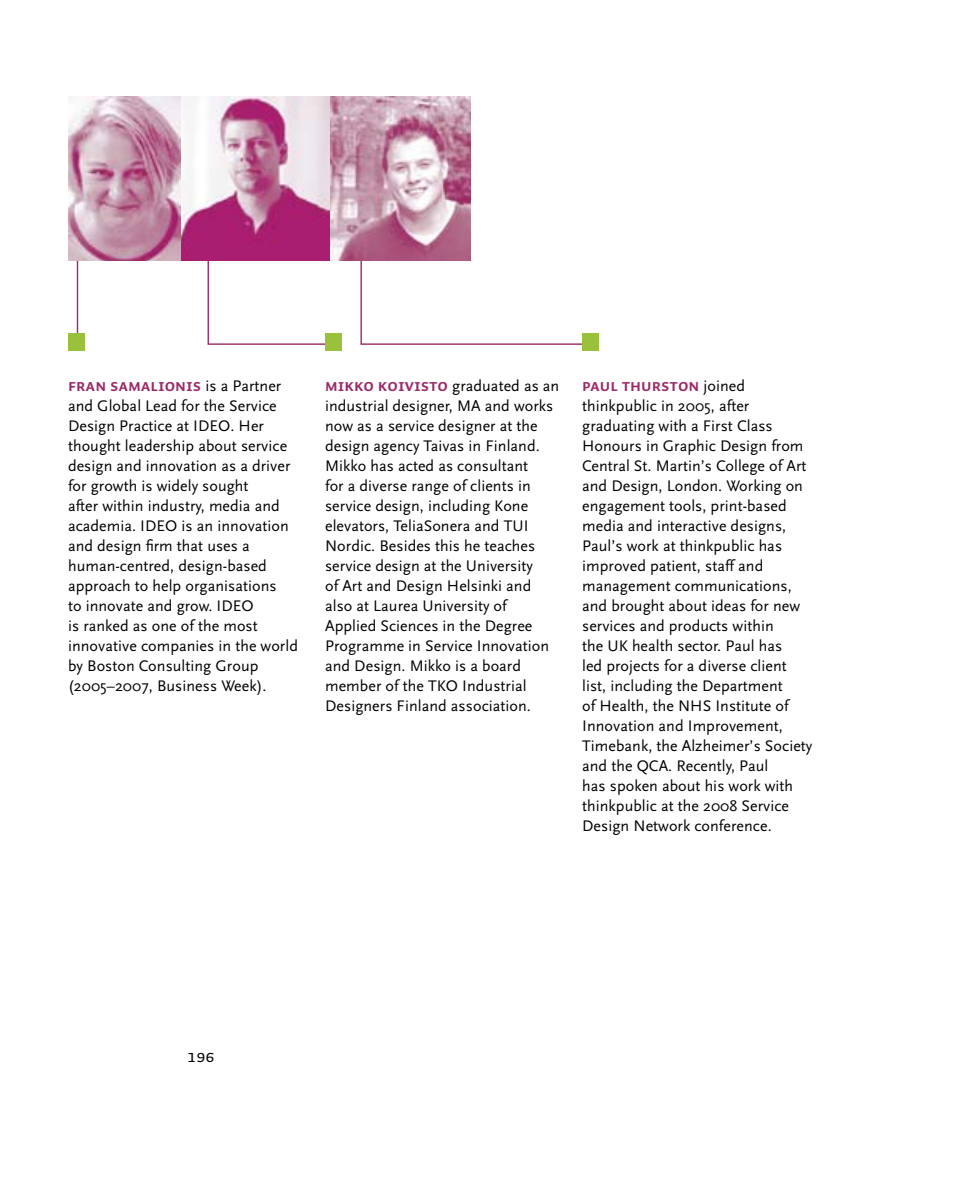
<style>
.page{position:relative;width:964px;height:1191px;background:#fff}
.page>*{position:absolute;margin:0;border:0;box-sizing:border-box;transform-origin:0 0}
.t1{font:17.6px "Auto 1 Regular Sm Cp";color:#000}
.t2{font:17px "Auto 1 Bold Sm Cp";color:#9b2a67}
.t3{font:16px/20px "Scala Sans";letter-spacing:.005em;color:#000}
.s1{font-family:"Scala Sans";font-size:16px;color:#000}
</style>
<div class="page">
<svg style="left:360px;top:260px;width:239px;height:85px"></svg>
<hr style="left:77px;top:255px;width:1px;height:82px;background:#9b2a67">
<svg style="left:207px;top:260px;width:119px;height:85px"></svg>
<div style="left:68px;top:333px;width:16px;height:18px;background:#99c13c"></div>
<div style="left:325px;top:333px;width:16px;height:18px;background:#99c13c"></div>
<div style="left:582px;top:333px;width:16px;height:18px;background:#99c13c"></div>
<img style="left:68px;top:96px;width:403px;height:164px">
<p class="t2" style="left:68px;top:377px;width:215px">Fran Samalionis <span class="s1">is a Partner</span></p>
<p class="t3" style="left:68px;top:395px;width:231px">and Global Lead for the Service<br>Design Practice at IDEO. Her thought leadership about service design and innovation as a driver for growth is widely sought<br>after within industry, media and academia. IDEO is an innovation and design firm that uses a human-centred, design-based approach to help organisations<br>to innovate and grow. IDEO<br>is ranked as one of the most innovative companies in the world by Boston Consulting Group (2005–2007, Business Week).</p>
<p class="t2" style="left:325px;top:377px;width:236px">Mikko Koivisto <span class="s1">graduated as an</span></p>
<p class="t3" style="left:325px;top:395px;width:230px">industrial designer, MA and works now as a service designer at the design agency Taivas in Finland.<br>Mikko has acted as consultant<br>for a diverse range of clients in service design, including Kone elevators, TeliaSonera and TUI<br>Nordic. Besides this he teaches service design at the University<br>of Art and Design Helsinki and also at Laurea University of<br>Applied Sciences in the Degree<br>Programme in Service Innovation and Design. Mikko is a board member of the TKO Industrial<br>Designers Finland association.</p>
<p class="t2" style="left:582px;top:377px;width:164px">Paul Thurston <span class="s1">joined</span></p>
<p class="t3" style="left:582px;top:395px;width:232px">thinkpublic in 2005, after graduating with a First Class<br>Honours in Graphic Design from<br>Central St. Martin’s College of Art and Design, London. Working on engagement tools, print-based media and interactive designs,<br>Paul’s work at thinkpublic has improved patient, staff and management communications, and brought about ideas for new services and products within<br>the UK health sector. Paul has<br>led projects for a diverse client list, including the Department<br>of Health, the NHS Institute of<br>Innovation and Improvement,<br>Timebank, the Alzheimer’s Society and the QCA. Recently, Paul<br>has spoken about his work with thinkpublic at the 2008 Service<br>Design Network conference.</p>
<p class="t1" style="left:187px;top:1048px;width:29px">196</p>
</div>
